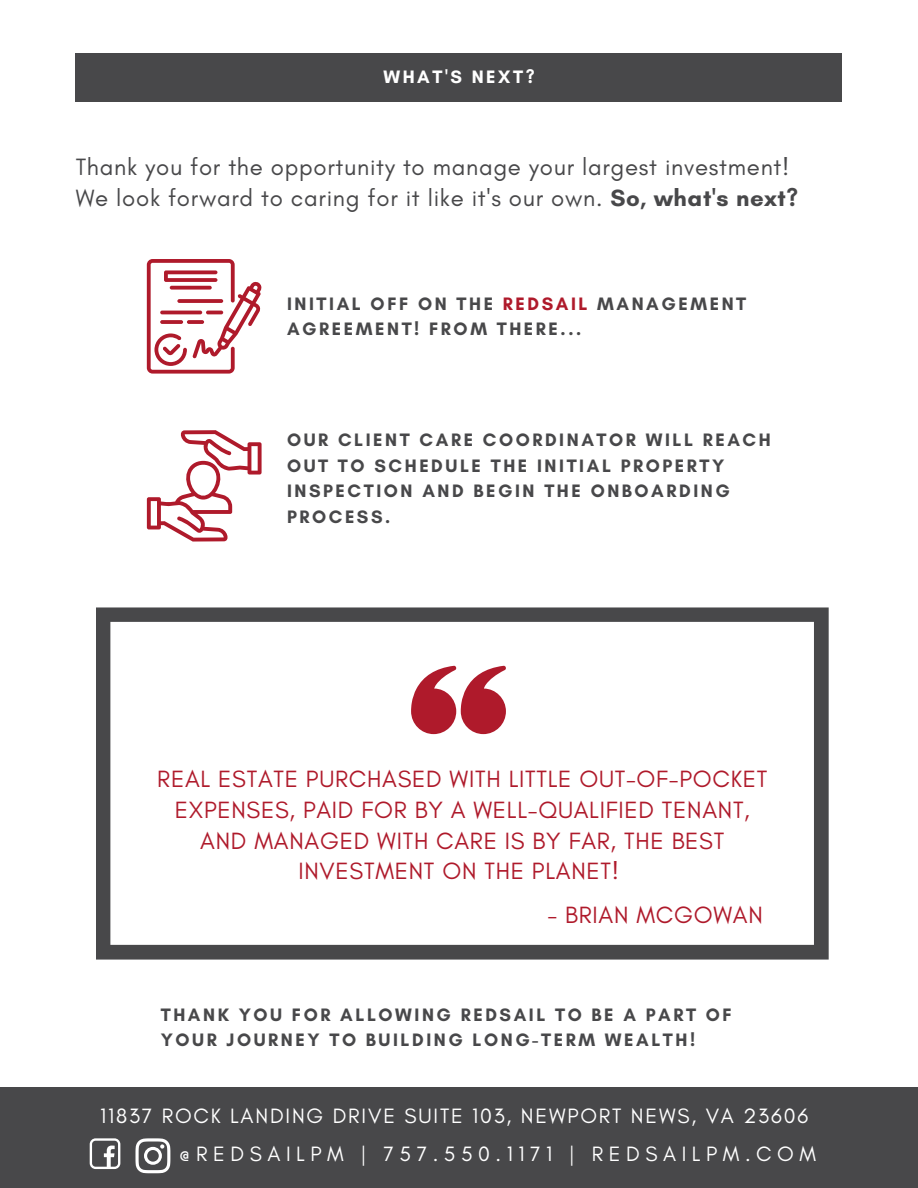
<style>
.page{position:relative;width:918px;height:1188px;background:#fff}
.page>*{position:absolute;margin:0;border:0;box-sizing:border-box;transform-origin:0 0}
.t1{font:24px/30.8px "Glacial Indifference";letter-spacing:.03em;color:#af1a2b;text-align:center}
.t2{font:24px/30.8px "Glacial Indifference";letter-spacing:.03em;color:#48484a}
.t3{font:21.15px "Glacial Indifference";letter-spacing:.085em;color:#fff}
.t4{font:21.15px "Glacial Indifference";letter-spacing:.26em;color:#fff}
.t5{font:700 18.3px/25.3px "Glacial Indifference";letter-spacing:.14em;color:#48484a}
.t6{font:700 18.3px "Glacial Indifference";letter-spacing:.14em;color:#fff}
.s1{font-weight:700}
.s2{color:#af1a2b}
</style>
<div class="page">
<div style="left:76px;top:53px;width:766px;height:48px;background:#48484a"></div>
<svg style="left:147px;top:259px;width:115px;height:115px"></svg>
<svg style="left:147px;top:430px;width:115px;height:112px"></svg>
<svg style="left:96px;top:607px;width:733px;height:353px"></svg>
<svg style="left:411px;top:665px;width:96px;height:69px"></svg>
<div style="left:0;top:1087px;width:918px;height:101px;background:#48484a"></div>
<svg style="left:90px;top:1138px;width:30px;height:31px"></svg>
<svg style="left:135px;top:1138px;width:35px;height:35px"></svg>
<p class="t6" style="left:383px;top:66px;width:153px">WHAT'S NEXT?</p>
<h1 class="t2" style="left:76px;top:151px;width:724px">Thank you for the opportunity to manage your largest investment!<br>We look forward to caring for it like it's our own. <span class="s1">So, what's next?</span></h1>
<p class="t5" style="left:287px;top:291px;width:461px">INITIAL OFF ON THE <span class="s2">REDSAIL</span> MANAGEMENT<br>AGREEMENT! FROM THERE...</p>
<p class="t5" style="left:287px;top:427px;width:485px">OUR CLIENT CARE COORDINATOR WILL REACH<br>OUT TO SCHEDULE THE INITIAL PROPERTY<br>INSPECTION AND BEGIN THE ONBOARDING<br>PROCESS.</p>
<h1 class="t1" style="left:157px;top:763px;width:612px">REAL ESTATE PURCHASED WITH LITTLE OUT-OF-POCKET EXPENSES, PAID FOR BY A WELL-QUALIFIED TENANT, AND MANAGED WITH CARE IS BY FAR, THE BEST INVESTMENT ON THE PLANET!</h1>
<h1 class="t1" style="left:547px;top:900px;width:217px">- BRIAN MCGOWAN</h1>
<p class="t5" style="left:161px;top:1002px;width:573px">THANK YOU FOR ALLOWING REDSAIL TO BE A PART OF<br>YOUR JOURNEY TO BUILDING LONG-TERM WEALTH!</p>
<p class="t3" style="left:100px;top:1103px;width:709px">11837 ROCK LANDING DRIVE SUITE 103, NEWPORT NEWS, VA 23606</p>
<p class="t4" style="left:179px;top:1141px;width:639px">@REDSAILPM | 757.550.1171 | REDSAILPM.COM</p>
</div>
